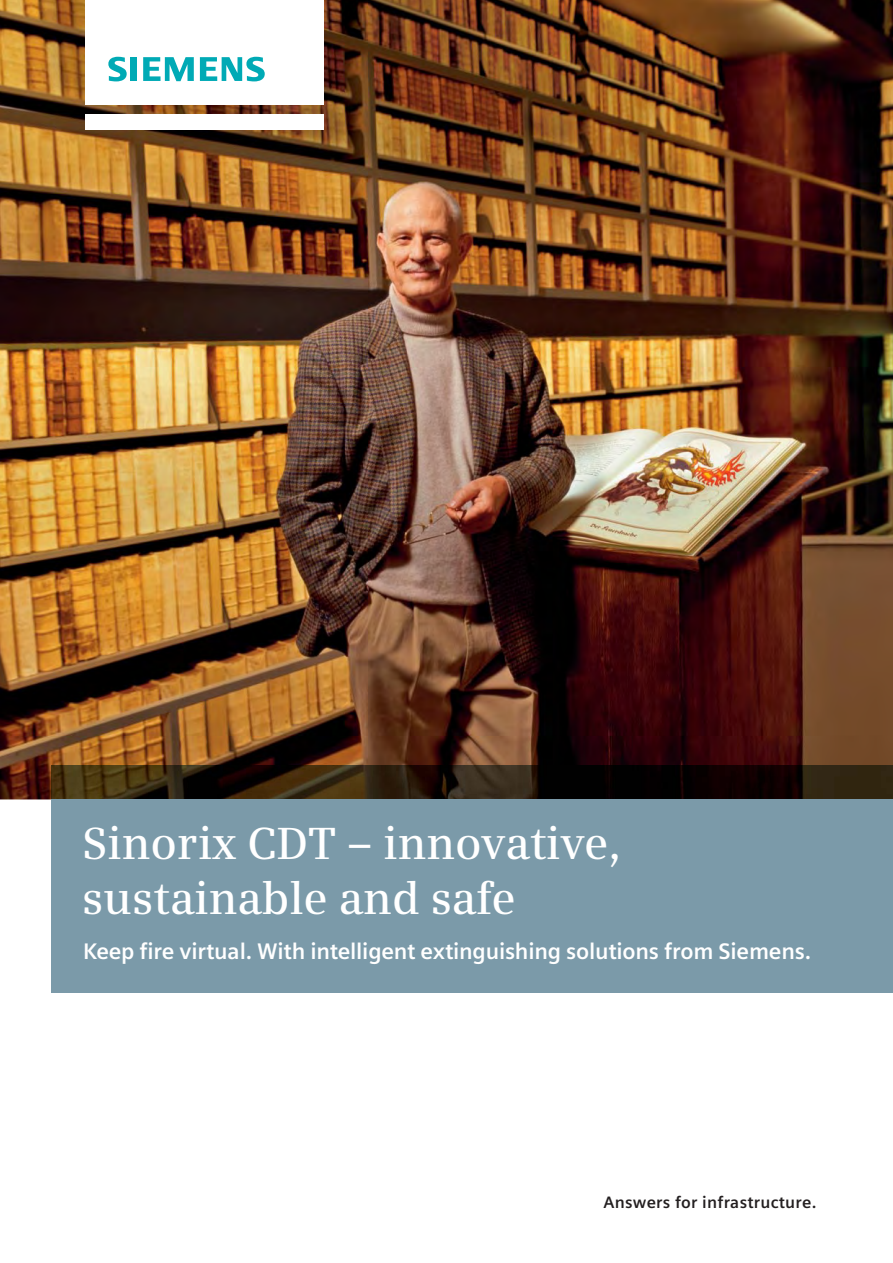
<style>
.page{position:relative;width:893px;height:1263px;background:#fff}
.page>*{position:absolute;margin:0;border:0;box-sizing:border-box;transform-origin:0 0}
.t1{font:600 45px/55.2px "Siemens Serif";letter-spacing:-.005em;color:#fff}
.t2{font:700 22.5px "Siemens Sans";letter-spacing:-.01em;color:#fff}
.t3{font:700 16.5px "Siemens Sans";letter-spacing:.015em;color:#231f20}
</style>
<div class="page">
<img style="left:0;top:0;width:893px;height:799px">
<img style="left:51px;top:765px;width:842px;height:34px">
<div style="left:85px;top:114px;width:238px;height:16px;background:#fff"></div>
<div style="left:85px;top:0;width:238px;height:105px;background:#fff"></div>
<svg style="left:108px;top:57px;width:19px;height:24px"></svg>
<div style="left:130px;top:57px;width:7px;height:24px;background:#00aab5"></div>
<svg style="left:143px;top:57px;width:51px;height:24px"></svg>
<svg style="left:200px;top:57px;width:65px;height:24px"></svg>
<div style="left:51px;top:799px;width:842px;height:194px;background:#7b9aa9"></div>
<h1 class="t1" style="left:82px;top:819px;width:540px">Sinorix CDT – innovative, sustainable and safe</h1>
<p class="t2" style="left:83px;top:942px;width:729px">Keep fire virtual. With intelligent extinguishing solutions from Siemens.</p>
<p class="t3" style="left:603px;top:1195px;width:214px">Answers for infrastructure.</p>
</div>
